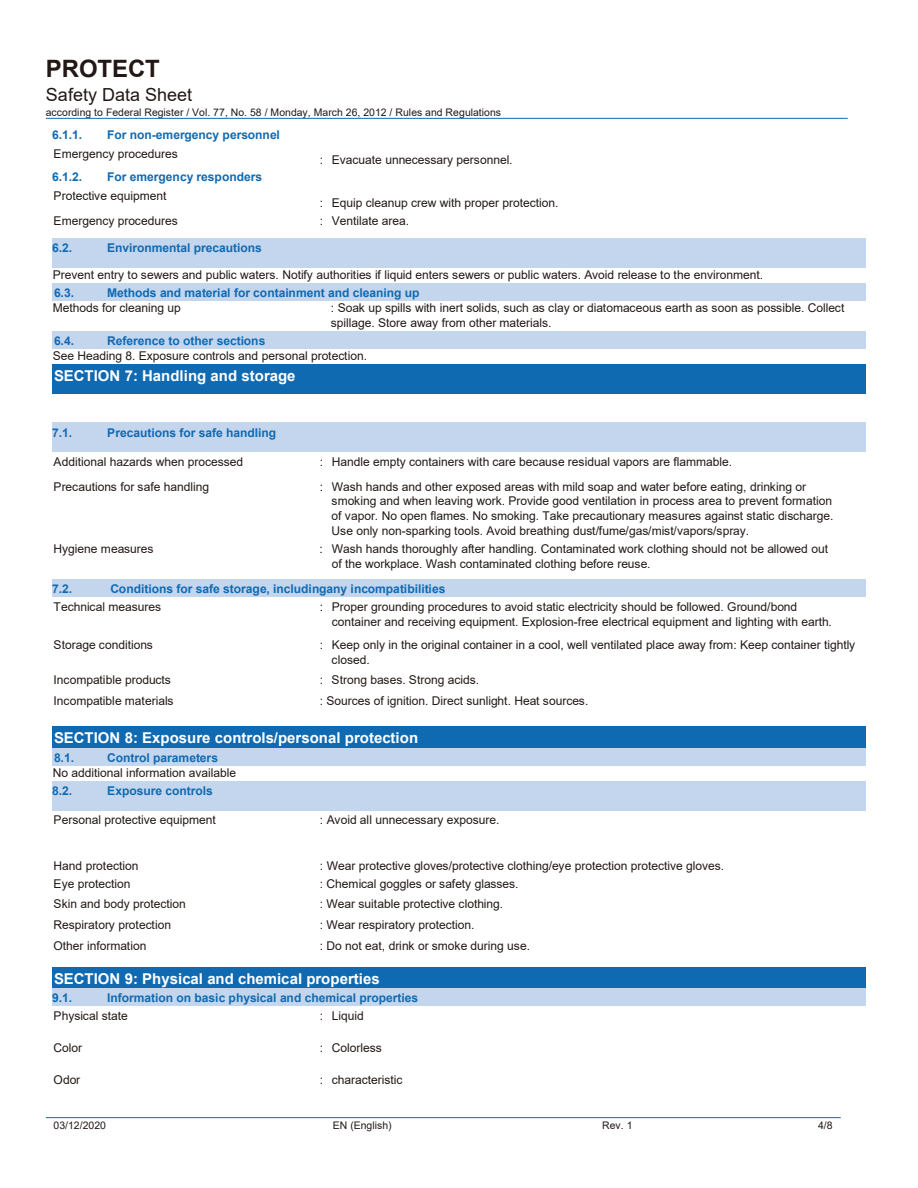
<style>
.page{position:relative;width:918px;height:1188px;background:#fff}
.page>*{position:absolute;margin:0;border:0;box-sizing:border-box;transform-origin:0 0}
.t1{font:700 24px "Arial";letter-spacing:-.005em;color:#221815}
.t2{font:18px "Arial";letter-spacing:.005em;color:#221815}
.t3{font:700 15px "Arial";color:#fff}
.t4{font:12px/14.9px "Arial";letter-spacing:-.005em;color:#221815}
.t5{font:700 12px "Arial";color:#106ab2}
.t6{font:10.5px "Arial";color:#221815}
</style>
<div class="page">
<hr style="left:46px;top:118px;width:802px;height:1px;background:#106ab2">
<hr style="left:46px;top:1117px;width:795px;height:1px;background:#106ab2">
<div style="left:52px;top:238px;width:268px;height:29px;background:#c4d6ed"></div>
<div style="left:320px;top:240px;width:537px;height:27px;background:#c4d6ed"></div>
<svg style="left:320px;top:238px;width:12px;height:2px"></svg>
<hr style="left:332px;top:238px;width:534px;height:2px;background:#c4d6ed">
<div style="left:52px;top:283px;width:55px;height:17px;background:#c4d6ed"></div>
<div style="left:107px;top:285px;width:750px;height:15px;background:#c4d6ed"></div>
<hr style="left:107px;top:283px;width:759px;height:2px;background:#c4d6ed">
<div style="left:52px;top:331px;width:55px;height:17px;background:#c4d6ed"></div>
<div style="left:107px;top:334px;width:750px;height:14px;background:#c4d6ed"></div>
<hr style="left:107px;top:331px;width:759px;height:3px;background:#c4d6ed">
<div style="left:52px;top:364px;width:268px;height:29px;background:#106ab2"></div>
<div style="left:320px;top:366px;width:541px;height:27px;background:#106ab2"></div>
<hr style="left:320px;top:364px;width:546px;height:2px;background:#106ab2">
<div style="left:52px;top:423px;width:268px;height:29px;background:#c4d6ed"></div>
<div style="left:320px;top:425px;width:541px;height:27px;background:#c4d6ed"></div>
<hr style="left:320px;top:423px;width:546px;height:2px;background:#c4d6ed">
<div style="left:52px;top:582px;width:275px;height:15px;background:#c4d6ed"></div>
<div style="left:332px;top:582px;width:529px;height:15px;background:#c4d6ed"></div>
<hr style="left:52px;top:580px;width:268px;height:2px;background:#c4d6ed">
<svg style="left:320px;top:580px;width:12px;height:2px"></svg>
<hr style="left:332px;top:580px;width:534px;height:2px;background:#c4d6ed">
<div style="left:52px;top:729px;width:809px;height:19px;background:#106ab2"></div>
<hr style="left:52px;top:727px;width:268px;height:2px;background:#106ab2">
<hr style="left:320px;top:727px;width:546px;height:2px;background:#106ab2">
<div style="left:52px;top:748px;width:55px;height:17px;background:#c4d6ed"></div>
<div style="left:107px;top:750px;width:754px;height:15px;background:#c4d6ed"></div>
<hr style="left:107px;top:748px;width:759px;height:2px;background:#c4d6ed">
<div style="left:52px;top:781px;width:268px;height:29px;background:#c4d6ed"></div>
<div style="left:320px;top:783px;width:537px;height:27px;background:#c4d6ed"></div>
<hr style="left:320px;top:781px;width:546px;height:2px;background:#c4d6ed">
<div style="left:52px;top:970px;width:805px;height:18px;background:#106ab2"></div>
<hr style="left:52px;top:967px;width:268px;height:3px;background:#106ab2">
<hr style="left:320px;top:967px;width:546px;height:3px;background:#106ab2">
<div style="left:52px;top:991px;width:805px;height:15px;background:#c4d6ed"></div>
<hr style="left:52px;top:988px;width:814px;height:3px;background:#c4d6ed">
<h1 class="t1" style="left:46px;top:51px;width:115px">PROTECT</h1>
<h2 class="t2" style="left:46px;top:82px;width:148px">Safety Data Sheet</h2>
<p class="t6" style="left:46px;top:105px;width:457px">according to Federal Register / Vol. 77, No. 58 / Monday, March 26, 2012 / Rules and Regulations</p>
<p class="t5" style="left:52px;top:126px;width:32px">6.1.1.</p>
<p class="t5" style="left:107px;top:126px;width:174px">For non-emergency personnel</p>
<p class="t4" style="left:54px;top:146px;width:126px">Emergency procedures</p>
<p class="t5" style="left:52px;top:169px;width:32px">6.1.2.</p>
<p class="t5" style="left:107px;top:169px;width:157px">For emergency responders</p>
<p class="t4" style="left:54px;top:188px;width:114px">Protective equipment</p>
<p class="t4" style="left:320px;top:152px;width:194px">: Evacuate unnecessary personnel.</p>
<p class="t4" style="left:320px;top:196px;width:240px">: Equip cleanup crew with proper protection.</p>
<p class="t4" style="left:54px;top:213px;width:126px">Emergency procedures</p>
<p class="t4" style="left:320px;top:213px;width:91px">: Ventilate area.</p>
<p class="t5" style="left:52px;top:239px;width:22px">6.2.</p>
<p class="t5" style="left:107px;top:239px;width:156px">Environmental precautions</p>
<p class="t4" style="left:53px;top:267px;width:712px">Prevent entry to sewers and public waters. Notify authorities if liquid enters sewers or public waters. Avoid release to the environment.</p>
<p class="t5" style="left:54px;top:284px;width:22px">6.3.</p>
<p class="t5" style="left:107px;top:284px;width:314px">Methods and material for containment and cleaning up</p>
<p class="t4" style="left:53px;top:300px;width:130px">Methods for cleaning up</p>
<p class="t4" style="left:331px;top:300px;width:515px;line-height:15.3px">: Soak up spills with inert solids, such as clay or diatomaceous earth as soon as possible. Collect spillage. Store away from other materials.</p>
<p class="t5" style="left:54px;top:332px;width:22px">6.4.</p>
<p class="t5" style="left:107px;top:332px;width:160px">Reference to other sections</p>
<p class="t4" style="left:53px;top:348px;width:316px">See Heading 8. Exposure controls and personal protection.</p>
<p class="t3" style="left:54px;top:365px;width:243px">SECTION 7: Handling and storage</p>
<p class="t5" style="left:52px;top:424px;width:22px">7.1.</p>
<p class="t5" style="left:107px;top:424px;width:170px">Precautions for safe handling</p>
<p class="t4" style="left:54px;top:454px;width:191px">Additional hazards when processed</p>
<p class="t4" style="left:320px;top:454px;width:414px">: Handle empty containers with care because residual vapors are flammable.</p>
<p class="t4" style="left:54px;top:479px;width:157px">Precautions for safe handling</p>
<p class="t4" style="left:332px;top:479px;width:503px;text-indent:-12px">: Wash hands and other exposed areas with mild soap and water before eating, drinking or smoking and when leaving work. Provide good ventilation in process area to prevent formation of vapor. No open flames. No smoking. Take precautionary measures against static discharge.<br>Use only non-sparking tools. Avoid breathing dust/fume/gas/mist/vapors/spray.</p>
<p class="t4" style="left:53px;top:541px;width:102px">Hygiene measures</p>
<p class="t4" style="left:332px;top:541px;width:498px;text-indent:-12px">: Wash hands thoroughly after handling. Contaminated work clothing should not be allowed out of the workplace. Wash contaminated clothing before reuse.</p>
<p class="t5" style="left:52px;top:581px;width:22px">7.2.</p>
<p class="t5" style="left:110px;top:581px;width:337px">Conditions for safe storage, includingany incompatibilities</p>
<p class="t4" style="left:54px;top:599px;width:109px">Technical measures</p>
<p class="t4" style="left:332px;top:599px;width:502px;text-indent:-12px">: Proper grounding procedures to avoid static electricity should be followed. Ground/bond container and receiving equipment. Explosion-free electrical equipment and lighting with earth.</p>
<p class="t4" style="left:54px;top:637px;width:101px">Storage conditions</p>
<p class="t4" style="left:332px;top:637px;width:525px;text-indent:-12px">: Keep only in the original container in a cool, well ventilated place away from: Keep container tightly closed.</p>
<p class="t4" style="left:54px;top:672px;width:119px">Incompatible products</p>
<p class="t4" style="left:320px;top:672px;width:161px">: Strong bases. Strong acids.</p>
<p class="t4" style="left:53px;top:693px;width:122px">Incompatible materials</p>
<p class="t4" style="left:320px;top:693px;width:270px">: Sources of ignition. Direct sunlight. Heat sources.</p>
<p class="t3" style="left:54px;top:728px;width:366px">SECTION 8: Exposure controls/personal protection</p>
<p class="t5" style="left:54px;top:749px;width:22px">8.1.</p>
<p class="t5" style="left:107px;top:749px;width:112px">Control parameters</p>
<p class="t4" style="left:53px;top:765px;width:185px">No additional information available</p>
<p class="t5" style="left:52px;top:782px;width:22px">8.2.</p>
<p class="t5" style="left:107px;top:782px;width:107px">Exposure controls</p>
<p class="t4" style="left:54px;top:813px;width:164px">Personal protective equipment</p>
<p class="t4" style="left:320px;top:813px;width:181px">: Avoid all unnecessary exposure.</p>
<p class="t4" style="left:54px;top:859px;width:86px">Hand protection</p>
<p class="t4" style="left:320px;top:859px;width:406px">: Wear protective gloves/protective clothing/eye protection protective gloves.</p>
<p class="t4" style="left:54px;top:876px;width:78px">Eye protection</p>
<p class="t4" style="left:320px;top:876px;width:200px">: Chemical goggles or safety glasses.</p>
<p class="t4" style="left:54px;top:897px;width:134px">Skin and body protection</p>
<p class="t4" style="left:320px;top:897px;width:185px">: Wear suitable protective clothing.</p>
<p class="t4" style="left:54px;top:918px;width:119px">Respiratory protection</p>
<p class="t4" style="left:320px;top:918px;width:156px">: Wear respiratory protection.</p>
<p class="t4" style="left:54px;top:938px;width:94px">Other information</p>
<p class="t4" style="left:320px;top:938px;width:212px">: Do not eat, drink or smoke during use.</p>
<p class="t3" style="left:54px;top:968px;width:327px">SECTION 9: Physical and chemical properties</p>
<p class="t5" style="left:52px;top:990px;width:22px">9.1.</p>
<p class="t5" style="left:107px;top:990px;width:313px">Information on basic physical and chemical properties</p>
<p class="t4" style="left:54px;top:1008px;width:76px">Physical state</p>
<p class="t4" style="left:320px;top:1008px;width:45px">: Liquid</p>
<p class="t4" style="left:54px;top:1040px;width:30px">Color</p>
<p class="t4" style="left:320px;top:1040px;width:63px">: Colorless</p>
<p class="t4" style="left:54px;top:1073px;width:28px">Odor</p>
<p class="t4" style="left:320px;top:1073px;width:84px">: characteristic</p>
<p class="t6" style="left:54px;top:1118px;width:54px">03/12/2020</p>
<p class="t6" style="left:333px;top:1118px;width:60px">EN (English)</p>
<p class="t6" style="left:602px;top:1118px;width:32px">Rev. 1</p>
<p class="t6" style="left:818px;top:1118px;width:16px">4/8</p>
</div>
